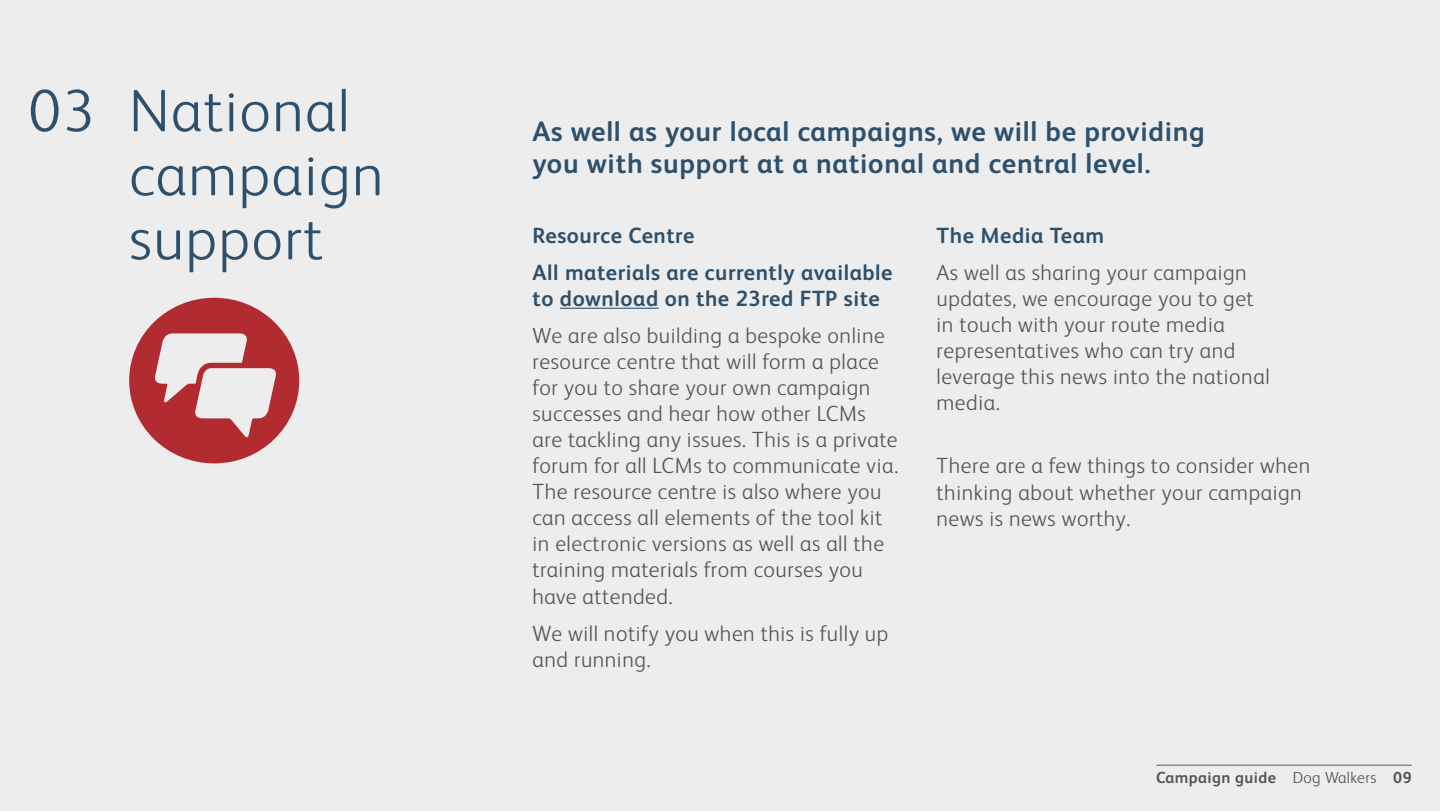
<style>
.page{position:relative;width:1440px;height:811px;background:#ededed}
.page>*{position:absolute;margin:0;border:0;box-sizing:border-box;transform-origin:0 0}
.t1{font:300 60px/64px "FS Albert";letter-spacing:.025em;color:#2d506d}
.t2{font:700 28px/32px "FS Albert";letter-spacing:.025em;color:#2d506d}
.t3{font:300 22px/26px "FS Albert";letter-spacing:.025em;color:#555}
.t4{font:700 22px/37.4px "FS Albert";letter-spacing:.025em;color:#2d506d}
.t5{font:700 16px "FS Albert";letter-spacing:.025em;color:#555}
.s1{font-weight:300}
</style>
<div class="page">
<hr style="left:560px;top:308px;width:99px;height:1px;background:#2d506d">
<svg style="left:129px;top:298px;width:170px;height:165px"></svg>
<hr style="left:1157px;top:764px;width:255px;height:1px;background:#555">
<h1 class="t1" style="left:129px;top:76px;width:256px;text-indent:-101px">03 National campaign support</h1>
<p class="t2" style="left:533px;top:114px;width:674px">As well as your local campaigns, we will be providing you with support at a national and central level.</p>
<p class="t4" style="left:533px;top:215px;width:362px">Resource Centre<br>All materials are currently available</p>
<p class="t4" style="left:533px;top:279px;width:349px">to download on the 23red FTP site</p>
<p class="t3" style="left:533px;top:322px;width:367px">We are also building a bespoke online resource centre that will form a place for you to share your own campaign successes and hear how other LCMs are tackling any issues. This is a private forum for all LCMs to communicate via.<br>The resource centre is also where you can access all elements of the tool kit in electronic versions as well as all the training materials from courses you have attended.</p>
<p class="t3" style="left:533px;top:619px;width:357px">We will notify you when this is fully up and running.</p>
<p class="t4" style="left:937px;top:216px;width:169px">The Media Team</p>
<p class="t3" style="left:937px;top:258px;width:335px">As well as sharing your campaign updates, we encourage you to get in touch with your route media representatives who can try and leverage this news into the national media.</p>
<p class="t3" style="left:937px;top:452px;width:375px">There are a few things to consider when thinking about whether your campaign news is news worthy.</p>
<p class="t5" style="left:1156px;top:766px;width:257px">Campaign guide <span class="s1">Dog Walkers</span> 09</p>
</div>
